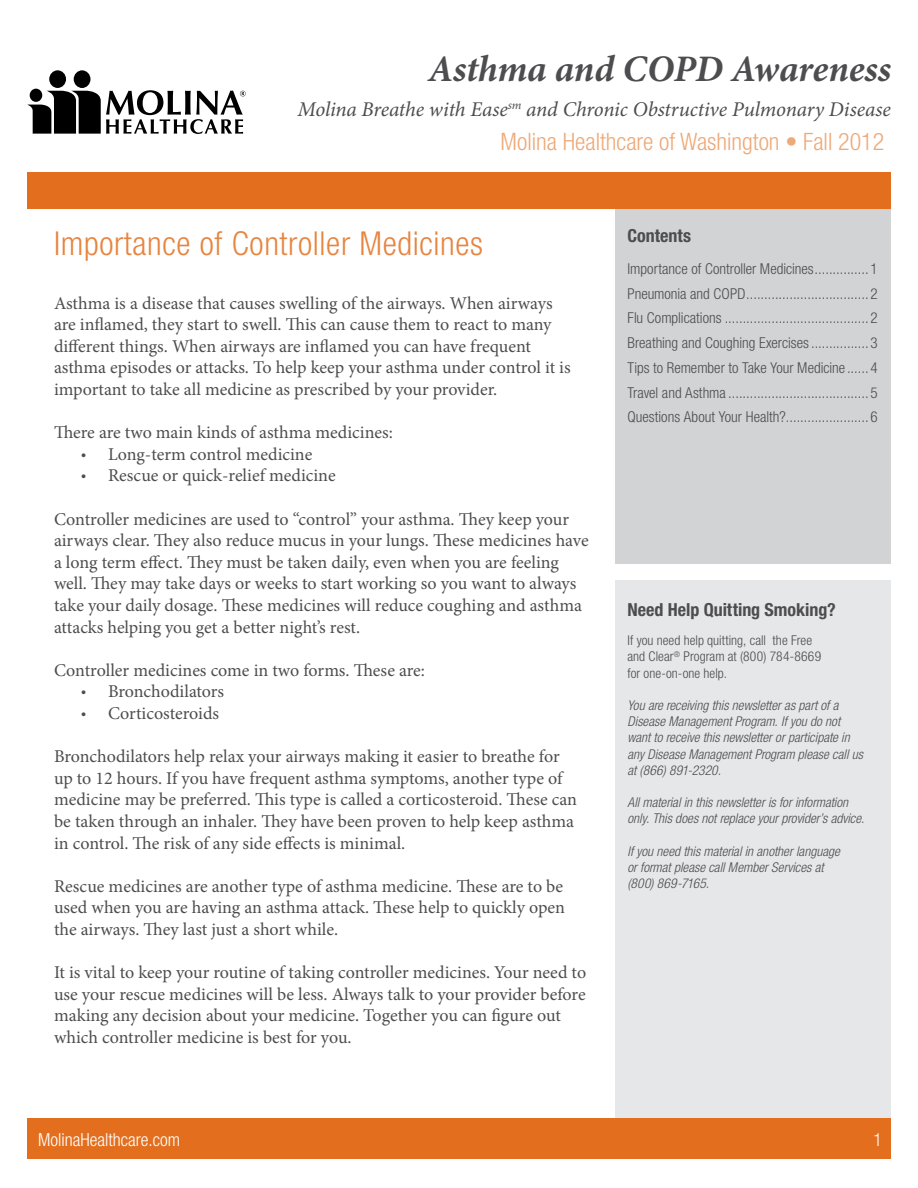
<style>
.page{position:relative;width:918px;height:1188px;background:#fff}
.page>*{position:absolute;margin:0;border:0;box-sizing:border-box;transform-origin:0 0}
.t1{font:italic 700 37.5px "Minion Pro";letter-spacing:-.005em;color:#4d4d4f}
.t2{font:300 condensed 33px "Helvetica Neue";letter-spacing:.02em;color:#e78540}
.t3{font:300 condensed 24px "Helvetica Neue";color:#eea978}
.t4{font:italic 21px "Minion Pro";letter-spacing:-.005em;color:#4d4d4f}
.t5{font:18px/21.6px "Minion Pro";color:#4d4d4f}
.t6{font:700 condensed 18px "Helvetica Neue";color:#4d4d4f}
.t7{font:300 condensed 18px "Helvetica Neue";color:#fff}
.t8{font:300 condensed 15px/24.8px "Helvetica Neue";color:#4d4d4f;text-align:justify}
.t9{font:italic 300 condensed 13.5px/16.2px "Helvetica Neue";color:#4d4d4f}
.t10{font:300 condensed 13.5px/16.2px "Helvetica Neue";letter-spacing:.005em;color:#4d4d4f}
.s1{font-family:"Myriad Pro"}
</style>
<div class="page">
<div style="left:615px;top:581px;width:276px;height:553px;background:#e6e7e8"></div>
<div style="left:615px;top:196px;width:276px;height:368px;background:#d1d3d4"></div>
<div style="left:27px;top:172px;width:864px;height:37px;background:#e36f1e"></div>
<div style="left:27px;top:1119px;width:864px;height:40px;background:#e36f1e"></div>
<div style="left:74px;top:70px;width:16px;height:18px;background:#000;border-radius:50%"></div>
<div style="left:49px;top:70px;width:17px;height:18px;background:#000;border-radius:50%"></div>
<svg style="left:27px;top:90px;width:219px;height:44px"></svg>
<div style="left:30px;top:89px;width:12px;height:13px;background:#000;border-radius:50%"></div>
<h1 class="t1" style="left:428px;top:43px;width:464px">Asthma and COPD Awareness</h1>
<p class="t4" style="left:298px;top:95px;width:595px">Molina Breathe with Ease<sup>sm</sup> and Chronic Obstructive Pulmonary Disease</p>
<h3 class="t3" style="left:501px;top:128px;width:385px">Molina Healthcare of Washington • Fall 2012</h3>
<h2 class="t2" style="left:54px;top:224px;width:431px">Importance of Controller Medicines</h2>
<p class="t5" style="left:54px;top:292px;width:518px">Asthma is a disease that causes swelling of the airways. When airways are inflamed, they start to swell. This can cause them to react to many different things. When airways are inflamed you can have frequent asthma episodes or attacks. To help keep your asthma under control it is important to take all medicine as prescribed by your provider.</p>
<p class="t5" style="left:54px;top:422px;width:340px">There are two main kinds of asthma medicines:</p>
<p class="t5" style="left:81px;top:443px;width:233px"><span class="s1">•</span> Long-term control medicine</p>
<p class="t5" style="left:81px;top:465px;width:256px"><span class="s1">•</span> Rescue or quick-relief medicine</p>
<p class="t5" style="left:54px;top:508px;width:536px">Controller medicines are used to “control” your asthma. They keep your airways clear. They also reduce mucus in your lungs. These medicines have a long term effect. They must be taken daily, even when you are feeling well. They may take days or weeks to start working so you want to always take your daily dosage. These medicines will reduce coughing and asthma attacks helping you get a better night’s rest.</p>
<p class="t5" style="left:54px;top:659px;width:373px">Controller medicines come in two forms. These are:</p>
<p class="t5" style="left:81px;top:681px;width:145px"><span class="s1">•</span> Bronchodilators</p>
<p class="t5" style="left:81px;top:703px;width:140px"><span class="s1">•</span> Corticosteroids</p>
<p class="t5" style="left:54px;top:746px;width:525px">Bronchodilators help relax your airways making it easier to breathe for up to 12 hours. If you have frequent asthma symptoms, another type of medicine may be preferred. This type is called a corticosteroid. These can be taken through an inhaler. They have been proven to help keep asthma in control. The risk of any side effects is minimal.</p>
<p class="t5" style="left:54px;top:875px;width:513px;text-align:justify">Rescue medicines are another type of asthma medicine. These are to be used when you are having an asthma attack. These help to quickly open the airways. They last just a short while.</p>
<p class="t5" style="left:54px;top:962px;width:534px">It is vital to keep your routine of taking controller medicines. Your need to use your rescue medicines will be less. Always talk to your provider before making any decision about your medicine. Together you can figure out which controller medicine is best for you.</p>
<p class="t6" style="left:627px;top:225px;width:65px">Contents</p>
<p class="t8" style="left:627px;top:256px;width:252px">Importance of Controller Medicines............... 1<br>Pneumonia and COPD.................................. 2<br>Flu Complications ........................................2<br>Breathing and Coughing Exercises................3<br>Tips to Remember to Take Your Medicine ...... 4<br>Travel and Asthma ....................................... 5<br>Questions About Your Health?....................... 6</p>
<p class="t6" style="left:627px;top:598px;width:210px">Need Help Quitting Smoking?</p>
<p class="t10" style="left:627px;top:632px;width:195px">If you need help quitting, call the Free and Clear<sup>®</sup> Program at (800) 784-8669 for one-on-one help.</p>
<p class="t9" style="left:627px;top:697px;width:237px">You are receiving this newsletter as part of a Disease Management Program. If you do not want to receive this newsletter or participate in any Disease Management Program please call us at (866) 891-2320.</p>
<p class="t9" style="left:627px;top:794px;width:238px">All material in this newsletter is for information only. This does not replace your provider’s advice.</p>
<p class="t9" style="left:627px;top:843px;width:214px">If you need this material in another language or format please call Member Services at (800) 869-7165.</p>
<p class="t7" style="left:38px;top:1130px;width:143px">MolinaHealthcare.com</p>
<p class="t7" style="left:873px;top:1130px;width:10px">1</p>
</div>
